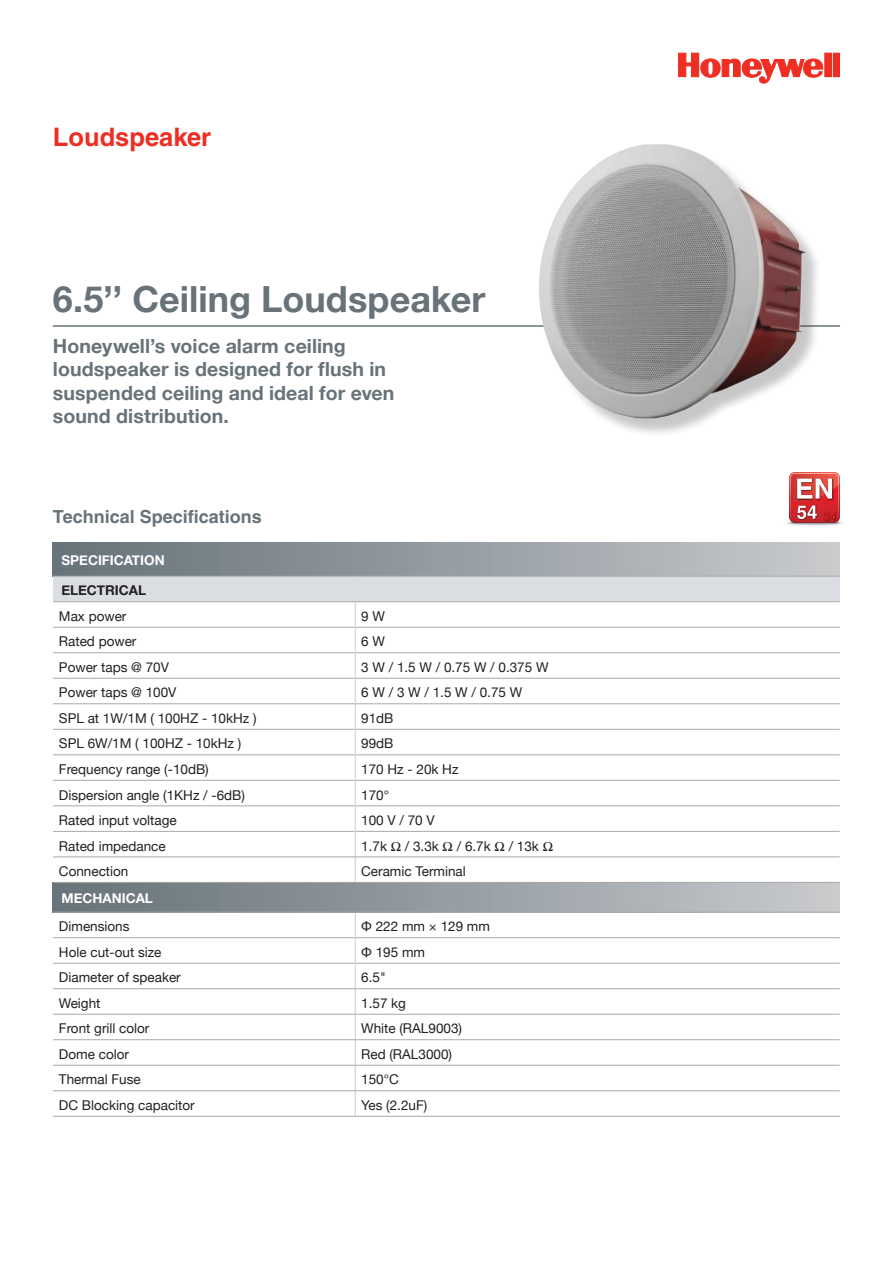
<style>
.page{position:relative;width:893px;height:1263px;background:#fff}
.page>*{position:absolute;margin:0;border:0;box-sizing:border-box;transform-origin:0 0}
.main_header{font:700 36px "Helvetica Neue";color:#687379}
.HLS_SUB_blue{font:700 25.5px "Helvetica LT Std";color:#ee2e22}
.HLS_sub_heading_2{font:700 19.5px/23.4px "Helvetica Neue";letter-spacing:.005em;color:#687379}
.HLS_Bold_Subs{font:700 18px "Helvetica LT Std";color:#687379}
.HLS_table_body{font:13.5px "Helvetica Neue";color:#231f20}
.HLS_tabel_headers{font:700 13.5px "Helvetica Neue";color:#fff}
.HLS_tabel_headers-2{font:700 13.5px "Helvetica Neue";color:#231f20}
.s1{font-family:"Arial"}
</style>
<div class="page">
<hr style="left:53px;top:325px;width:787px;height:2px;background:#687379">
<svg style="left:678px;top:53px;width:145px;height:30px"></svg>
<div style="left:825px;top:53px;width:6px;height:24px;background:#ee2e22"></div>
<div style="left:833px;top:53px;width:7px;height:24px;background:#ee2e22"></div>
<div style="left:53px;top:542px;width:787px;height:34px;background:linear-gradient(to right,#657279,#c8cacd)"></div>
<div style="left:53px;top:576px;width:787px;height:26px;background:#dadee2"></div>
<svg style="left:53px;top:602px;width:787px;height:463px"></svg>
<div style="left:53px;top:882px;width:787px;height:30px;background:linear-gradient(to right,#657279,#c8cacd)"></div>
<hr style="left:53px;top:576px;width:302px;height:1px;background:#aaa9a9">
<hr style="left:355px;top:576px;width:485px;height:1px;background:#aaa9a9">
<hr style="left:53px;top:805px;width:302px;height:1px;background:#aaa9a9">
<hr style="left:356px;top:805px;width:484px;height:1px;background:#aaa9a9">
<hr style="left:53px;top:831px;width:302px;height:1px;background:#aaa9a9">
<hr style="left:356px;top:831px;width:484px;height:1px;background:#aaa9a9">
<hr style="left:53px;top:937px;width:302px;height:1px;background:#aaa9a9">
<hr style="left:356px;top:937px;width:484px;height:1px;background:#aaa9a9">
<hr style="left:53px;top:963px;width:302px;height:1px;background:#aaa9a9">
<hr style="left:356px;top:963px;width:484px;height:1px;background:#aaa9a9">
<hr style="left:53px;top:601px;width:302px;height:1px;background:#aaa9a9">
<hr style="left:355px;top:601px;width:485px;height:1px;background:#aaa9a9">
<hr style="left:53px;top:627px;width:302px;height:1px;background:#aaa9a9">
<hr style="left:356px;top:627px;width:484px;height:1px;background:#aaa9a9">
<hr style="left:53px;top:652px;width:302px;height:1px;background:#aaa9a9">
<hr style="left:356px;top:652px;width:484px;height:1px;background:#aaa9a9">
<hr style="left:53px;top:678px;width:302px;height:1px;background:#aaa9a9">
<hr style="left:356px;top:678px;width:484px;height:1px;background:#aaa9a9">
<hr style="left:53px;top:703px;width:302px;height:1px;background:#aaa9a9">
<hr style="left:356px;top:703px;width:484px;height:1px;background:#aaa9a9">
<hr style="left:53px;top:729px;width:302px;height:1px;background:#aaa9a9">
<hr style="left:356px;top:729px;width:484px;height:1px;background:#aaa9a9">
<hr style="left:53px;top:754px;width:302px;height:1px;background:#aaa9a9">
<hr style="left:356px;top:754px;width:484px;height:1px;background:#aaa9a9">
<hr style="left:53px;top:780px;width:302px;height:1px;background:#aaa9a9">
<hr style="left:356px;top:780px;width:484px;height:1px;background:#aaa9a9">
<svg style="left:355px;top:602px;width:1px;height:280px"></svg>
<svg style="left:355px;top:913px;width:1px;height:203px"></svg>
<hr style="left:53px;top:1116px;width:302px;height:1px;background:#aaa9a9">
<hr style="left:355px;top:1116px;width:485px;height:1px;background:#aaa9a9">
<hr style="left:53px;top:856px;width:302px;height:1px;background:#aaa9a9">
<hr style="left:355px;top:856px;width:485px;height:1px;background:#aaa9a9">
<hr style="left:53px;top:882px;width:302px;height:1px;background:#aaa9a9">
<hr style="left:355px;top:882px;width:485px;height:1px;background:#aaa9a9">
<hr style="left:53px;top:912px;width:302px;height:1px;background:#aaa9a9">
<hr style="left:355px;top:912px;width:485px;height:1px;background:#aaa9a9">
<hr style="left:53px;top:988px;width:302px;height:1px;background:#aaa9a9">
<hr style="left:355px;top:988px;width:485px;height:1px;background:#aaa9a9">
<hr style="left:53px;top:1014px;width:302px;height:1px;background:#aaa9a9">
<hr style="left:355px;top:1014px;width:485px;height:1px;background:#aaa9a9">
<hr style="left:53px;top:1039px;width:302px;height:1px;background:#aaa9a9">
<hr style="left:355px;top:1039px;width:485px;height:1px;background:#aaa9a9">
<hr style="left:53px;top:1065px;width:302px;height:1px;background:#aaa9a9">
<hr style="left:355px;top:1065px;width:485px;height:1px;background:#aaa9a9">
<hr style="left:53px;top:1090px;width:302px;height:1px;background:#aaa9a9">
<hr style="left:355px;top:1090px;width:485px;height:1px;background:#aaa9a9">
<div style="left:541px;top:147px;width:282px;height:290px;background:#231f20;opacity:.25"></div>
<img style="left:539px;top:144px;width:267px;height:275px">
<div style="left:783px;top:520px;width:62px;height:6px;background:#f6f8f8;border-radius:50%"></div>
<div style="left:784px;top:520px;width:61px;height:6px;background:#fafbfc;border-radius:50%"></div>
<div style="left:785px;top:520px;width:58px;height:6px;background:#f6f8f8;border-radius:50%"></div>
<div style="left:786px;top:520px;width:57px;height:6px;background:#e9eaeb;border-radius:50%"></div>
<div style="left:786px;top:520px;width:57px;height:5px;background:#f5f7f7;border-radius:50%"></div>
<hr style="left:787px;top:521px;width:55px;height:4px;background:#e1e2e4;border-radius:50%">
<hr style="left:788px;top:521px;width:53px;height:4px;background:#d8d9db;border-radius:50%">
<hr style="left:789px;top:521px;width:51px;height:4px;background:#cacbcd;border-radius:50%">
<svg style="left:789px;top:472px;width:51px;height:52px"></svg>
<p class="HLS_SUB_blue" style="left:53px;top:122px;width:160px">Loudspeaker</p>
<p class="main_header" style="left:53px;top:277px;width:434px">6.5’’ Ceiling Loudspeaker</p>
<p class="HLS_sub_heading_2" style="left:53px;top:334px;width:343px">Honeywell’s voice alarm ceiling loudspeaker is designed for flush in suspended ceiling and ideal for even sound distribution.</p>
<p class="HLS_Bold_Subs" style="left:53px;top:506px;width:210px">Technical Specifications</p>
<p class="HLS_tabel_headers" style="left:61px;top:552px;width:105px">SPECIFICATION</p>
<p class="HLS_tabel_headers-2" style="left:61px;top:582px;width:86px">ELECTRICAL</p>
<p class="HLS_table_body" style="left:59px;top:608px;width:69px">Max power</p>
<p class="HLS_table_body" style="left:361px;top:608px;width:25px">9 W</p>
<p class="HLS_table_body" style="left:59px;top:633px;width:79px">Rated power</p>
<p class="HLS_table_body" style="left:361px;top:633px;width:25px">6 W</p>
<p class="HLS_table_body" style="left:59px;top:659px;width:112px">Power taps @ 70V</p>
<p class="HLS_table_body" style="left:361px;top:659px;width:189px">3 W / 1.5 W / 0.75 W / 0.375 W</p>
<p class="HLS_table_body" style="left:59px;top:685px;width:119px">Power taps @ 100V</p>
<p class="HLS_table_body" style="left:361px;top:685px;width:163px">6 W / 3 W / 1.5 W / 0.75 W</p>
<p class="HLS_table_body" style="left:59px;top:710px;width:199px">SPL at 1W/1M ( 100HZ - 10kHz )</p>
<p class="HLS_table_body" style="left:361px;top:710px;width:34px">91dB</p>
<p class="HLS_table_body" style="left:59px;top:736px;width:184px">SPL 6W/1M ( 100HZ - 10kHz )</p>
<p class="HLS_table_body" style="left:361px;top:736px;width:34px">99dB</p>
<p class="HLS_table_body" style="left:59px;top:761px;width:151px">Frequency range (-10dB)</p>
<p class="HLS_table_body" style="left:361px;top:761px;width:99px">170 Hz - 20k Hz</p>
<p class="HLS_table_body" style="left:59px;top:787px;width:188px">Dispersion angle (1KHz / -6dB)</p>
<p class="HLS_table_body" style="left:361px;top:787px;width:29px">170°</p>
<p class="HLS_table_body" style="left:59px;top:812px;width:119px">Rated input voltage</p>
<p class="HLS_table_body" style="left:361px;top:812px;width:75px">100 V / 70 V</p>
<p class="HLS_table_body" style="left:59px;top:838px;width:108px">Rated impedance</p>
<p class="HLS_table_body" style="left:361px;top:838px;width:193px">1.7k Ω / 3.3k Ω / 6.7k Ω / 13k Ω</p>
<p class="HLS_table_body" style="left:59px;top:863px;width:71px">Connection</p>
<p class="HLS_table_body" style="left:361px;top:863px;width:106px">Ceramic Terminal</p>
<p class="HLS_tabel_headers" style="left:61px;top:890px;width:93px">MECHANICAL</p>
<p class="HLS_table_body" style="left:59px;top:918px;width:72px">Dimensions</p>
<p class="HLS_table_body" style="left:361px;top:918px;width:130px"><span class="s1">Φ</span> 222 mm × 129 mm</p>
<p class="HLS_table_body" style="left:59px;top:944px;width:104px">Hole cut-out size</p>
<p class="HLS_table_body" style="left:361px;top:944px;width:65px"><span class="s1">Φ</span> 195 mm</p>
<p class="HLS_table_body" style="left:59px;top:969px;width:123px">Diameter of speaker</p>
<p class="HLS_table_body" style="left:361px;top:969px;width:26px">6.5"</p>
<p class="HLS_table_body" style="left:59px;top:995px;width:43px">Weight</p>
<p class="HLS_table_body" style="left:361px;top:995px;width:46px">1.57 kg</p>
<p class="HLS_table_body" style="left:59px;top:1020px;width:92px">Front grill color</p>
<p class="HLS_table_body" style="left:361px;top:1020px;width:102px">White (RAL9003)</p>
<p class="HLS_table_body" style="left:59px;top:1046px;width:72px">Dome color</p>
<p class="HLS_table_body" style="left:361px;top:1046px;width:92px">Red (RAL3000)</p>
<p class="HLS_table_body" style="left:59px;top:1071px;width:83px">Thermal Fuse</p>
<p class="HLS_table_body" style="left:361px;top:1071px;width:39px">150°C</p>
<p class="HLS_table_body" style="left:59px;top:1097px;width:137px">DC Blocking capacitor</p>
<p class="HLS_table_body" style="left:361px;top:1097px;width:68px">Yes (2.2uF)</p>
</div>
